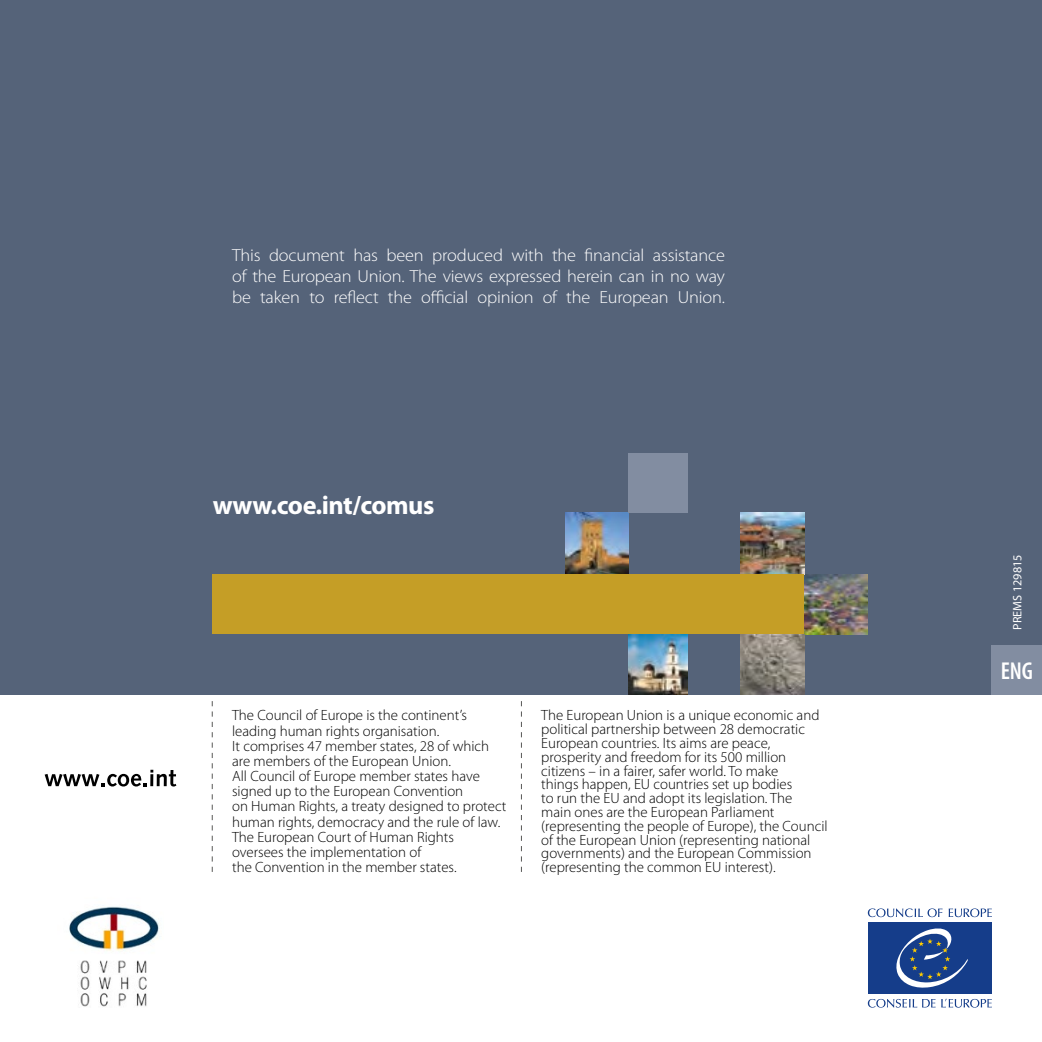
<style>
.page{position:relative;width:1042px;height:1042px;background:#fff}
.page>*{position:absolute;margin:0;border:0;box-sizing:border-box;transform-origin:0 0}
.t1{font:700 26.25px "Myriad Pro";letter-spacing:-.02em;color:#fff}
.t2{font:600 condensed 24.5px "Myriad Pro";color:#fff}
.t3{font:300 17.5px/21px "Myriad Pro";letter-spacing:-.01em;color:#fff;text-align:justify;scale:1.05 1}
.t4{font:300 14.88px/13.8px "Myriad Pro";color:#000}
.t5{font:12.25px "Myriad Pro";color:#fff}
</style>
<div class="page">
<svg style="left:948px;top:908px;width:44px;height:9px"></svg>
<svg style="left:868px;top:908px;width:74px;height:9px"></svg>
<svg style="left:941px;top:998px;width:51px;height:9px"></svg>
<svg style="left:868px;top:999px;width:67px;height:8px"></svg>
<div style="left:868px;top:922px;width:123px;height:72px;background:#153d8a"></div>
<svg style="left:896px;top:928px;width:72px;height:60px"></svg>
<div style="left:0;top:0;width:1042px;height:694px;background:#556379"></div>
<svg style="left:212px;top:701px;width:1px;height:171px"></svg>
<svg style="left:45px;top:770px;width:131px;height:16px"></svg>
<div style="left:992px;top:645px;width:50px;height:49px;background:#828da1"></div>
<img style="left:804px;top:574px;width:63px;height:60px">
<img style="left:628px;top:634px;width:60px;height:60px">
<img style="left:741px;top:512px;width:63px;height:62px">
<img style="left:741px;top:634px;width:63px;height:60px">
<img style="left:565px;top:513px;width:63px;height:61px">
<div style="left:628px;top:453px;width:60px;height:60px;background:#828da1"></div>
<div style="left:213px;top:574px;width:591px;height:60px;background:#c59e26"></div>
<img style="left:69px;top:906px;width:90px;height:101px">
<svg style="left:521px;top:701px;width:1px;height:171px"></svg>
<p class="t3" style="left:232px;top:245px;width:471px">This document has been produced with the financial assistance of the European Union. The views expressed herein can in no way be taken to reflect the official opinion of the European Union.</p>
<h1 class="t1" style="left:213px;top:487px;width:223px">www.coe.int/comus</h1>
<p class="t4" style="left:232px;top:707px;width:276px;line-height:15.2px">The Council of Europe is the continent’s leading human rights organisation.<br>It comprises 47 member states, 28 of which are members of the European Union.<br>All Council of Europe member states have signed up to the European Convention<br>on Human Rights, a treaty designed to protect human rights, democracy and the rule of law.<br>The European Court of Human Rights oversees the implementation of<br>the Convention in the member states.</p>
<p class="t4" style="left:541px;top:708px;width:288px">The European Union is a unique economic and political partnership between 28 democratic European countries. Its aims are peace, prosperity and freedom for its 500 million citizens – in a fairer, safer world. To make<br>things happen, EU countries set up bodies<br>to run the EU and adopt its legislation. The<br>main ones are the European Parliament (representing the people of Europe), the Council of the European Union (representing national governments) and the European Commission (representing the common EU interest).</p>
<p class="t5" style="left:1010px;top:630px;width:77px;rotate:-90deg">PREMS 129815</p>
<h2 class="t2" style="left:1001px;top:656px;width:33px">ENG</h2>
</div>
